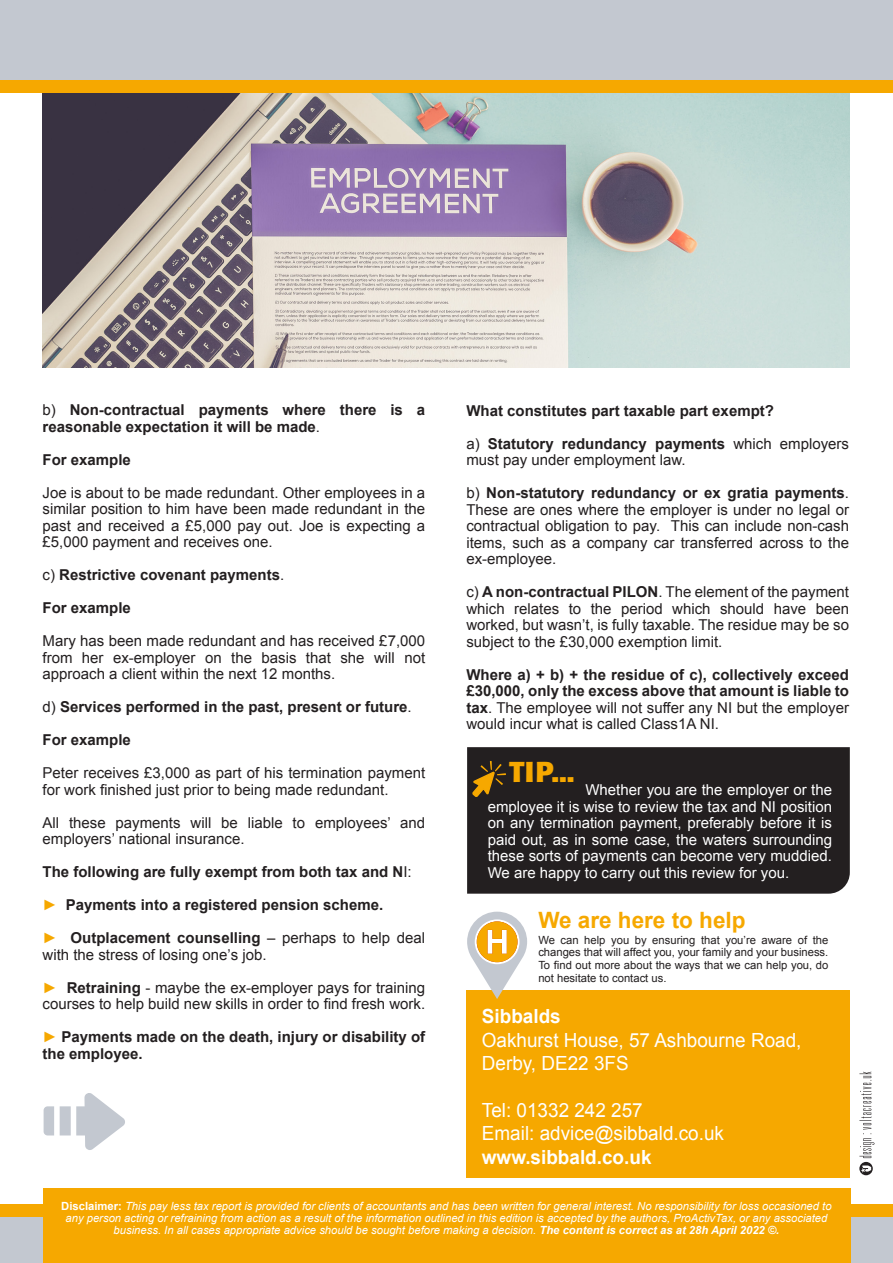
<style>
.page{position:relative;width:893px;height:1263px;background:#fff}
.page>*{position:absolute;margin:0;border:0;box-sizing:border-box;transform-origin:0 0}
.t1{font:700 28.5px "Formata";color:#f6a800}
.t2{font:700 22.5px "Arial";color:#f6a800}
.t3{font:19.5px/23.4px "Arial";color:#fff}
.t4{font:700 19.5px "Arial";color:#fff}
.t5{font:15px/16.5px "Arial";color:#231f20}
.t6{font:700 15px/16.5px "Arial";color:#231f20}
.t7{font:15px/16.5px "Arial";color:#fff;text-align:justify}
.t8{font:italic 11.25px/12px "Arial";color:#fff;text-align:center}
.t9{font:11.25px/12.8px "Arial";color:#231f20;text-align:justify}
.s1{font-weight:400}
.s2{font-weight:400;color:#f6a800}
.s3{color:#f6a800}
.s4{font-weight:700}
.s5{font-weight:700;font-style:normal}
</style>
<div class="page">
<img style="left:43px;top:92px;width:807px;height:275px">
<div style="left:466px;top:991px;width:384px;height:187px;background:#f6a800"></div>
<div style="left:0;top:0;width:893px;height:83px;background:#c3c8d0"></div>
<div style="left:0;top:1209px;width:893px;height:54px;background:#c3c8d0"></div>
<div style="left:0;top:1204px;width:893px;height:13px;background:#f6a800"></div>
<svg style="left:44px;top:1093px;width:81px;height:57px"></svg>
<div style="left:0;top:80px;width:893px;height:12px;background:#f6a800"></div>
<svg style="left:859px;top:1072px;width:15px;height:103px"></svg>
<svg style="left:467px;top:912px;width:60px;height:87px"></svg>
<div style="left:43px;top:1188px;width:807px;height:75px;background:#f6a800"></div>
<div style="left:467px;top:747px;width:383px;height:147px;background:#231f20"></div>
<svg style="left:471px;top:761px;width:35px;height:37px"></svg>
<p class="t6" style="left:43px;top:402px;width:384px"><span class="s1">b)</span> Non-contractual payments where there is a reasonable expectation it will be made<span class="s1">.</span></p>
<p class="t6" style="left:43px;top:452px;width:90px">For example</p>
<p class="t5" style="left:43px;top:484px;width:384px;text-align:justify">Joe is about to be made redundant. Other employees in a similar position to him have been made redundant in the past and received a £5,000 pay out. Joe is expecting a £5,000 payment and receives one.</p>
<p class="t6" style="left:43px;top:567px;width:243px"><span class="s1">c)</span> Restrictive covenant payments<span class="s1">.</span></p>
<p class="t6" style="left:43px;top:600px;width:90px">For example</p>
<p class="t5" style="left:43px;top:633px;width:384px;text-align:justify">Mary has been made redundant and has received £7,000 from her ex-employer on the basis that she will not approach a client within the next 12 months.</p>
<p class="t6" style="left:43px;top:699px;width:371px"><span class="s1">d)</span> Services performed in the past, present or future<span class="s1">.</span></p>
<p class="t6" style="left:43px;top:732px;width:90px">For example</p>
<p class="t5" style="left:43px;top:765px;width:384px">Peter receives £3,000 as part of his termination payment for work finished just prior to being made redundant.</p>
<p class="t5" style="left:43px;top:814px;width:384px">All these payments will be liable to employees’ and employers’ national insurance.</p>
<p class="t6" style="left:43px;top:864px;width:371px">The following are fully exempt from both tax and N<span class="s1">I:</span></p>
<p class="t6" style="left:43px;top:897px;width:342px"><span class="s2">►</span> Payments into a registered pension scheme.</p>
<p class="t5" style="left:43px;top:930px;width:384px"><span class="s3">►</span> <span class="s4">Outplacement counselling</span> – perhaps to help deal with the stress of losing one’s job.</p>
<p class="t5" style="left:43px;top:979px;width:384px"><span class="s3">►</span> <span class="s4">Retraining</span> - maybe the ex-employer pays for training courses to help build new skills in order to find fresh work.</p>
<p class="t6" style="left:43px;top:1029px;width:384px"><span class="s2">►</span> Payments made on the death, injury or disability of the employee.</p>
<p class="t6" style="left:466px;top:403px;width:309px">What constitutes part taxable part exempt?</p>
<p class="t5" style="left:466px;top:435px;width:384px">a) <span class="s4">Statutory redundancy payments</span> which employers must pay under employment law.</p>
<p class="t5" style="left:466px;top:485px;width:384px;text-align:justify">b) <span class="s4">Non-statutory redundancy or ex gratia payments</span>.<br>These are ones where the employer is under no legal or contractual obligation to pay. This can include non-cash items, such as a company car transferred across to the ex-employee.</p>
<p class="t5" style="left:466px;top:584px;width:384px;text-align:justify">c) <span class="s4">A non-contractual PILON</span>. The element of the payment which relates to the period which should have been worked, but wasn’t, is fully taxable. The residue may be so subject to the £30,000 exemption limit.</p>
<p class="t6" style="left:466px;top:667px;width:384px;text-align:justify">Where a) + b) + the residue of c), collectively exceed £30,000, only the excess above that amount is liable to tax<span class="s1">. The employee will not suffer any NI but the employer would incur what is called Class1A NI.</span></p>
<h1 class="t1" style="left:509px;top:754px;width:67px">TIP...</h1>
<p class="t7" style="left:488px;top:782px;width:346px;text-indent:98px">Whether you are the employer or the employee it is wise to review the tax and NI position on any termination payment, preferably before it is paid out, as in some case, the waters surrounding these sorts of payments can become very muddied.<br>We are happy to carry out this review for you.</p>
<h2 class="t2" style="left:538px;top:905px;width:209px">We are here to help</h2>
<p class="t9" style="left:538px;top:933px;width:292px">We can help you by ensuring that you’re aware of the changes that will affect you, your family and your business.<br>To find out more about the ways that we can help you, do not hesitate to contact us.</p>
<h3 class="t4" style="left:482px;top:1003px;width:80px">Sibbalds</h3>
<h3 class="t3" style="left:482px;top:1028px;width:321px">Oakhurst House, 57 Ashbourne Road,<br>Derby, DE22 3FS</h3>
<h3 class="t3" style="left:482px;top:1098px;width:244px">Tel: 01332 242 257<br>Email: advice@sibbald.co.uk</h3>
<h3 class="t4" style="left:482px;top:1144px;width:171px">www.sibbald.co.uk</h3>
<p class="t8" style="left:61px;top:1200px;width:772px"><span class="s5">Disclaimer:</span> This pay less tax report is provided for clients of accountants and has been written for general interest. No responsibility for loss occasioned to any person acting or refraining from action as a result of the information outlined in this edition is accepted by the authors, ProActivTax, or any associated business. In all cases appropriate advice should be sought before making a decision. <span class="s4">The content is correct as at 28h April 2022 ©.</span></p>
</div>
